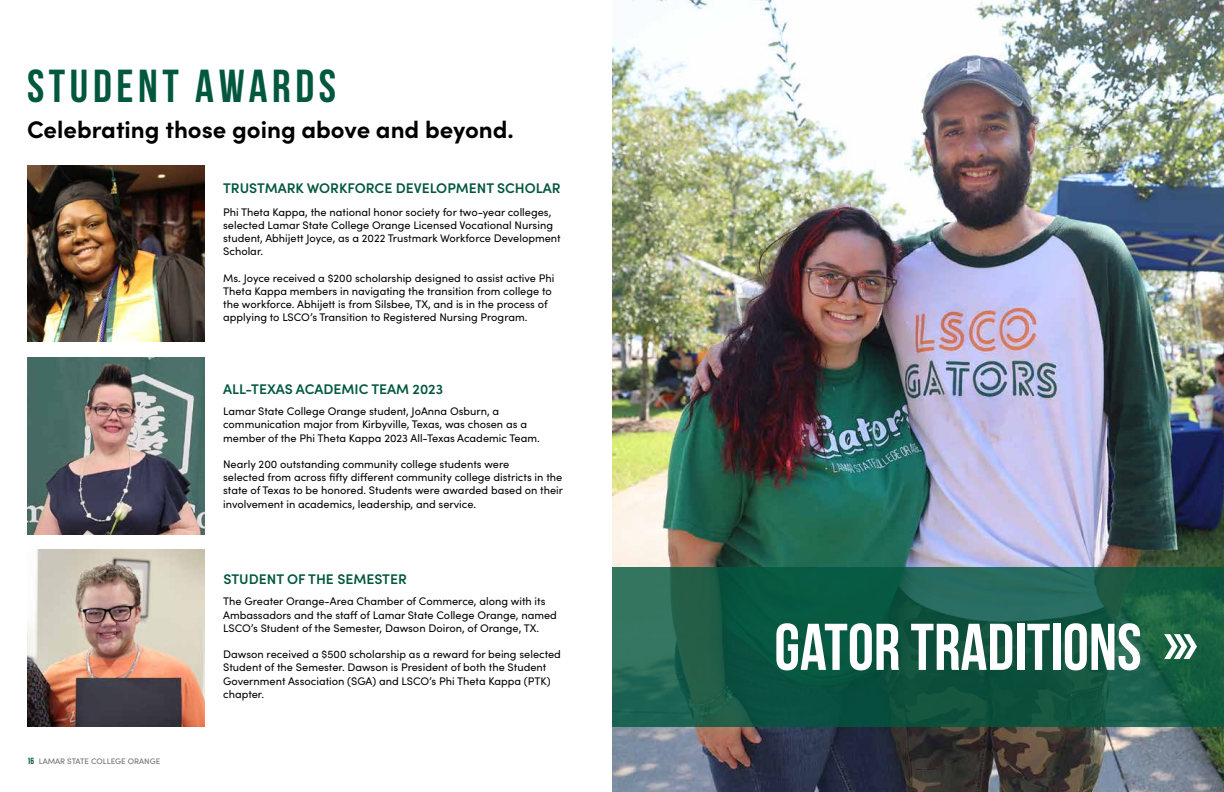
<style>
.page{position:relative;width:1224px;height:792px;background:#fff}
.page>*{position:absolute;margin:0;border:0;box-sizing:border-box;transform-origin:0 0}
.t1{font:700 65.9px "Bebas Neue";color:#fff}
.t2{font:700 46.2px "Bebas Neue";letter-spacing:.1em;color:#02573f}
.t3{font:700 24px "Sofia Pro";color:#000101}
.t4{font:600 14px "Sofia Pro";color:#02573f}
.t5{font:11px/13.2px "Sofia Pro";color:#000}
.t6{font:500 8px "Sofia Pro";color:#797879}
.s1{font-family:"Bebas Neue";font-weight:700;font-size:9px;color:#02573f}
</style>
<div class="page">
<img style="left:612px;top:0;width:612px;height:792px">
<svg style="left:612px;top:567px;width:612px;height:159px;background:#155b46"></svg>
<img style="left:27px;top:166px;width:177px;height:176px">
<img style="left:27px;top:358px;width:177px;height:176px">
<img style="left:27px;top:550px;width:177px;height:176px">
<svg style="left:1164px;top:634px;width:33px;height:25px"></svg>
<h2 class="t2" style="left:27px;top:60px;width:311px">STUDENT AWARDS</h2>
<h3 class="t3" style="left:27px;top:111px;width:488px">Celebrating those going above and beyond.</h3>
<p class="t4" style="left:223px;top:178px;width:339px">TRUSTMARK WORKFORCE DEVELOPMENT SCHOLAR</p>
<p class="t5" style="left:223px;top:205px;width:339px">Phi Theta Kappa, the national honor society for two-year colleges, selected Lamar State College Orange Licensed Vocational Nursing student, Abhijett Joyce, as a 2022 Trustmark Workforce Development Scholar.</p>
<p class="t5" style="left:223px;top:271px;width:333px">Ms. Joyce received a $200 scholarship designed to assist active Phi Theta Kappa members in navigating the transition from college to the workforce. Abhijett is from Silsbee, TX, and is in the process of applying to LSCO’s Transition to Registered Nursing Program.</p>
<p class="t4" style="left:223px;top:378px;width:221px">ALL-TEXAS ACADEMIC TEAM 2023</p>
<p class="t5" style="left:223px;top:404px;width:318px">Lamar State College Orange student, JoAnna Osburn, a communication major from Kirbyville, Texas, was chosen as a member of the Phi Theta Kappa 2023 All-Texas Academic Team.</p>
<p class="t5" style="left:223px;top:457px;width:342px">Nearly 200 outstanding community college students were<br>selected from across fifty different community college districts in the state of Texas to be honored. Students were awarded based on their involvement in academics, leadership, and service.</p>
<p class="t4" style="left:224px;top:568px;width:185px">STUDENT OF THE SEMESTER</p>
<p class="t6" style="left:27px;top:756px;width:135px"><span class="s1">16</span> LAMAR STATE COLLEGE ORANGE</p>
<p class="t5" style="left:223px;top:594px;width:335px">The Greater Orange-Area Chamber of Commerce, along with its<br>Ambassadors and the staff of Lamar State College Orange, named<br>LSCO’s Student of the Semester, Dawson Doiron, of Orange, TX.</p>
<p class="t5" style="left:223px;top:647px;width:339px">Dawson received a $500 scholarship as a reward for being selected Student of the Semester. Dawson is President of both the Student Government Association (SGA) and LSCO’s Phi Theta Kappa (PTK) chapter.</p>
<h1 class="t1" style="left:774px;top:611px;width:369px">GATOR TRADITIONS</h1>
</div>
